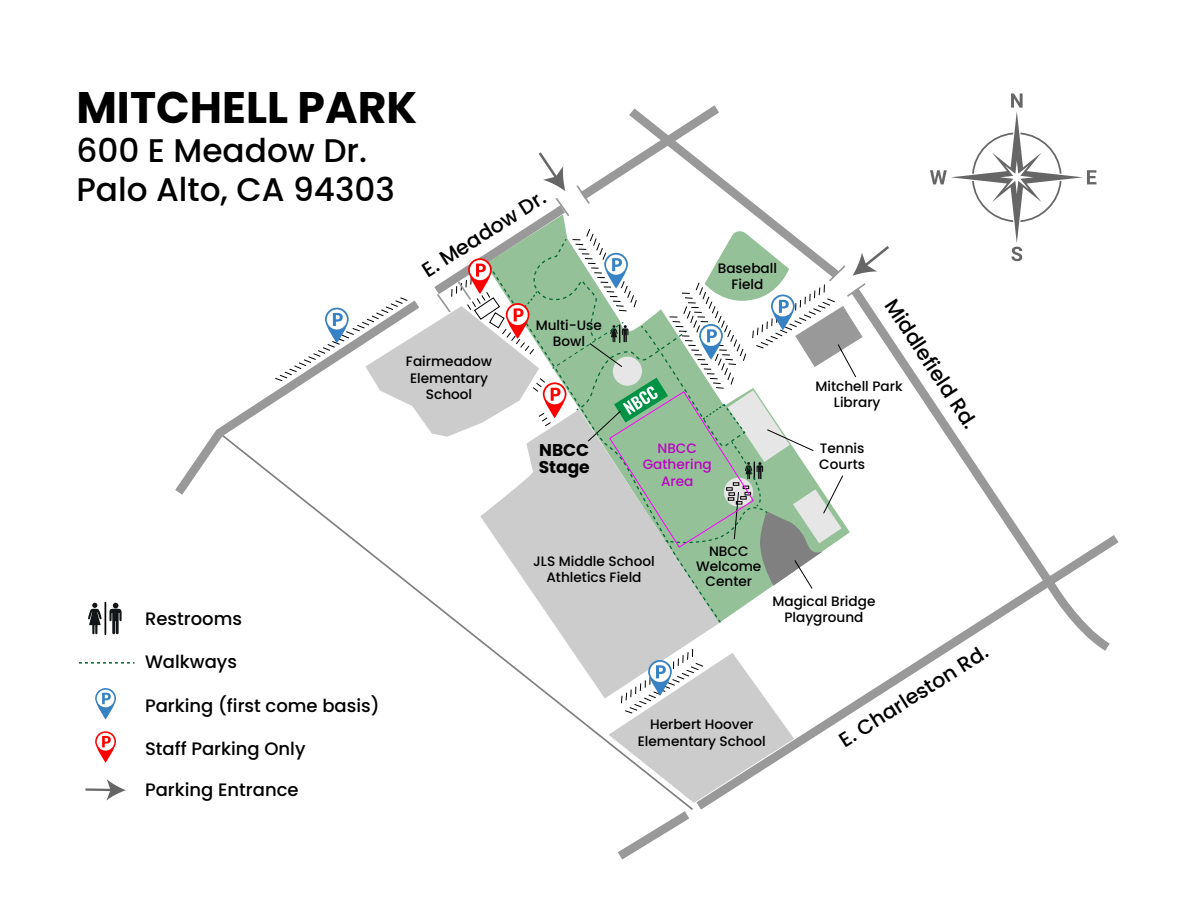
<style>
.page{position:relative;width:1188px;height:918px;background:#fff}
.page>*{position:absolute;margin:0;border:0;box-sizing:border-box;transform-origin:0 0}
.t1{font:700 44.25px "Poppins";color:#000}
.t2{font:500 32.7px/39.3px "Poppins";color:#000}
.t3{font:500 20.4px "Poppins";color:#000}
.t4{font:500 18px "Poppins";color:#000}
.t5{font:700 17.1px/17.1px "Poppins";color:#000}
.t6{font:500 13.65px/16.4px "Poppins";color:#000;text-align:center}
.t7{font:500 13.65px/16.4px "Poppins";color:#bc05c1;text-align:center}
</style>
<div class="page">
<svg style="left:415px;top:590px;width:272px;height:153px"></svg>
<svg style="left:488px;top:590px;width:199px;height:34px"></svg>
<svg style="left:175px;top:391px;width:100px;height:104px"></svg>
<svg style="left:892px;top:339px;width:126px;height:188px"></svg>
<svg style="left:687px;top:527px;width:432px;height:223px"></svg>
<svg style="left:608px;top:649px;width:186px;height:211px"></svg>
<svg style="left:95px;top:688px;width:21px;height:31px"></svg>
<div style="left:97px;top:690px;width:17px;height:17px;background:#fff;border-radius:50%"></div>
<svg style="left:102px;top:693px;width:9px;height:11px"></svg>
<svg style="left:95px;top:731px;width:21px;height:32px"></svg>
<svg style="left:97px;top:733px;width:17px;height:18px"></svg>
<div style="left:97px;top:733px;width:17px;height:17px;background:#fff;border-radius:50%"></div>
<svg style="left:102px;top:736px;width:9px;height:11px"></svg>
<svg style="left:109px;top:603px;width:13px;height:32px"></svg>
<div style="left:105px;top:602px;width:1px;height:33px;background:#131617;border:1px solid #000"></div>
<svg style="left:88px;top:603px;width:14px;height:32px"></svg>
<svg style="left:79px;top:662px;width:56px;height:2px"></svg>
<svg style="left:930px;top:93px;width:166px;height:168px"></svg>
<hr style="left:85px;top:788px;width:27px;height:3px;background:#666">
<svg style="left:106px;top:779px;width:20px;height:22px"></svg>
<svg style="left:275px;top:105px;width:617px;height:485px"></svg>
<h1 class="t1" style="left:76px;top:82px;width:342px">MITCHELL PARK</h1>
<h2 class="t2" style="left:76px;top:131px;width:320px">600 E Meadow Dr.<br>Palo Alto, CA 94303</h2>
<h3 class="t3" style="left:417px;top:261px;width:144px;rotate:-32deg">E. Meadow Dr.</h3>
<p class="t6" style="left:406px;top:354px;width:88px">Fairmeadow<br>Elementary<br>School</p>
<p class="t6" style="left:536px;top:318px;width:68px;line-height:15.3px">Multi-Use<br>Bowl</p>
<p class="t5" style="left:539px;top:442px;width:53px">NBCC<br>Stage</p>
<p class="t6" style="left:718px;top:260px;width:61px">Baseball<br>Field</p>
<p class="t7" style="left:643px;top:440px;width:71px">NBCC<br>Gathering<br>Area</p>
<p class="t6" style="left:533px;top:553px;width:123px">JLS Middle School<br>Athletics Field</p>
<p class="t6" style="left:696px;top:543px;width:67px;line-height:15.3px">NBCC<br>Welcome<br>Center</p>
<h3 class="t3" style="left:900px;top:294px;width:152px;rotate:57deg">Middlefield Rd.</h3>
<p class="t6" style="left:816px;top:378px;width:89px">Mitchell Park<br>Library</p>
<p class="t6" style="left:819px;top:440px;width:47px;text-align:left">Tennis<br>Courts</p>
<h3 class="t4" style="left:145px;top:608px;width:98px">Restrooms</h3>
<h3 class="t4" style="left:145px;top:652px;width:94px">Walkways</h3>
<h3 class="t4" style="left:145px;top:695px;width:236px">Parking (first come basis)</h3>
<h3 class="t4" style="left:145px;top:739px;width:162px">Staff Parking Only</h3>
<h3 class="t4" style="left:145px;top:779px;width:155px">Parking Entrance</h3>
<p class="t6" style="left:638px;top:717px;width:129px">Herbert Hoover<br>Elementary School</p>
<p class="t6" style="left:772px;top:593px;width:105px">Magical Bridge<br>Playground</p>
<h3 class="t3" style="left:835px;top:731px;width:173px;rotate:-32deg">E. Charleston Rd.</h3>
</div>
